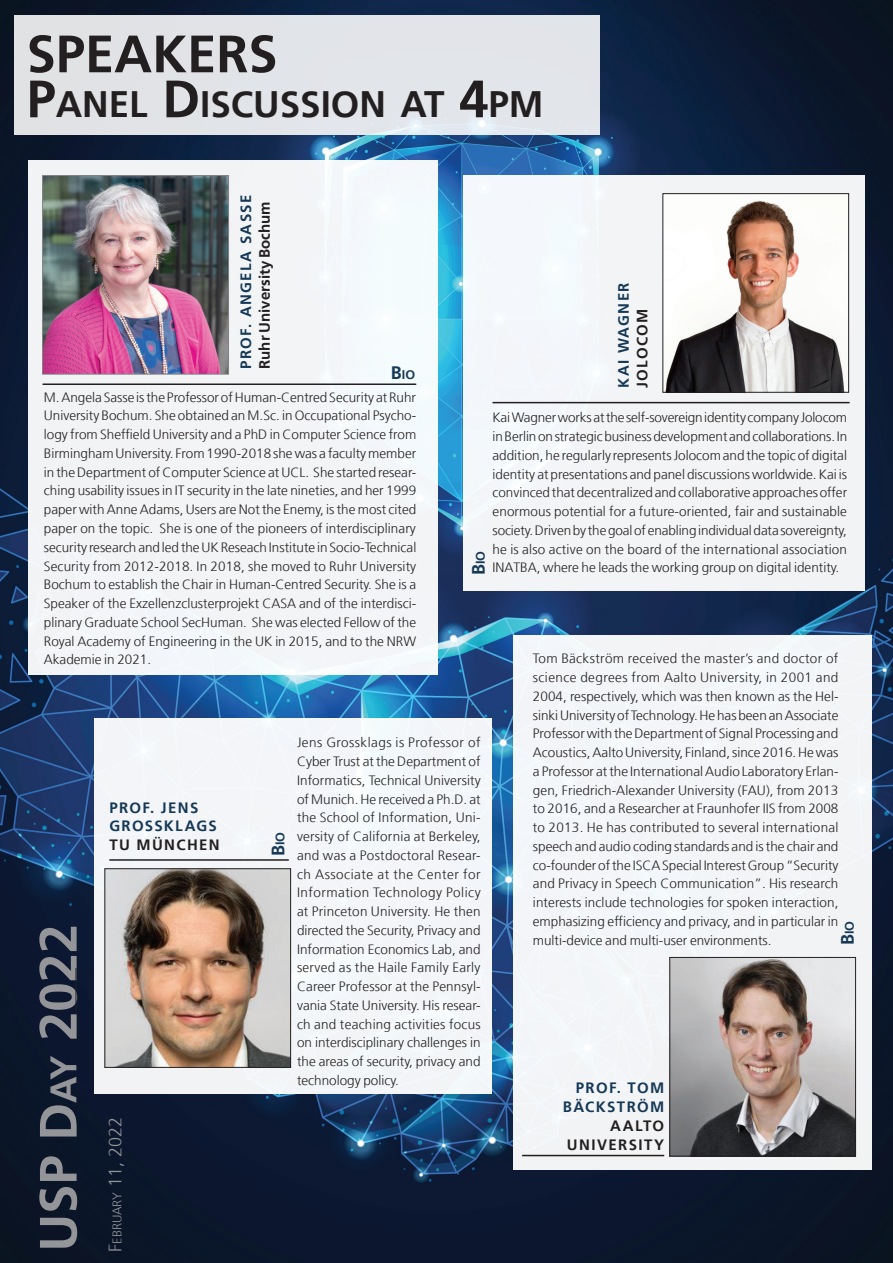
<style>
.page{position:relative;width:893px;height:1263px;background:#fff}
.page>*{position:absolute;margin:0;border:0;box-sizing:border-box;transform-origin:0 0}
.t1{font:700 52.5px "Frutiger";color:#939598}
.t2{font:700 52.5px "Frutiger";color:#231f20}
.t3{font:700 36.75px "Frutiger";color:#231f20}
.t4{font:300 18px "Frutiger";color:#939598}
.t5{font:700 15px/18.8px "Frutiger";letter-spacing:.09em;color:#153956}
.t6{font:700 15px/18.8px "Frutiger";letter-spacing:.09em;color:#231f20;text-align:right}
.t7{font:700 15px "Frutiger";color:#231f20}
.t8{font:300 13.5px/18.8px "Frutiger";color:#231f20;text-align:justify}
.t9{font:700 12.6px "Frutiger";color:#153956}
.s1{font-size:52.5px}
.s2{font-size:18px}
.s3{font-size:36.75px}
.s4{font-size:12.6px}
</style>
<div class="page">
<img style="left:0;top:0;width:893px;height:1263px">
<div style="left:463px;top:175px;width:402px;height:416px;background:#f3f4f6"></div>
<hr style="left:493px;top:402px;width:357px;height:1px;background:#231f20">
<div style="left:14px;top:15px;width:586px;height:120px;background:#e1e4e8"></div>
<img style="left:665px;top:195px;width:179px;height:195px">
<div style="left:663px;top:193px;width:186px;height:199px;border:1px solid #231f20"></div>
<div style="left:94px;top:718px;width:398px;height:376px;background:#f3f5f8"></div>
<div style="left:513px;top:636px;width:358px;height:534px;background:#f3f4f7"></div>
<img style="left:107px;top:870px;width:182px;height:195px">
<div style="left:105px;top:868px;width:186px;height:199px;border:1px solid #231f20"></div>
<img style="left:672px;top:959px;width:182px;height:195px">
<div style="left:670px;top:957px;width:186px;height:199px;border:1px solid #231f20"></div>
<hr style="left:522px;top:1155px;width:142px;height:1px;background:#231f20">
<hr style="left:109px;top:859px;width:180px;height:2px;background:#231f20">
<div style="left:28px;top:160px;width:409px;height:515px;background:#f3f4f6"></div>
<hr style="left:76px;top:968px;width:1px;height:44px;background:#231f20">
<hr style="left:43px;top:383px;width:373px;height:2px;background:#231f20">
<img style="left:44px;top:177px;width:183px;height:195px">
<div style="left:42px;top:175px;width:187px;height:199px;border:1px solid #82858a"></div>
<h1 class="t2" style="left:27px;top:23px;width:252px">SPEAKERS</h1>
<h2 class="t3" style="left:27px;top:83px;width:518px"><span class="s1">P</span>ANEL <span class="s1">D</span>ISCUSSION AT <span class="s1">4</span>PM</h2>
<p class="t5" style="left:237px;top:369px;width:176px;rotate:-90deg">PROF. ANGELA SASSE</p>
<p class="t7" style="left:256px;top:369px;width:169px;rotate:-90deg">Ruhr University Bochum</p>
<p class="t9" style="left:391px;top:367px;width:26px"><span class="s2">B</span>IO</p>
<p class="t5" style="left:614px;top:388px;width:107px;rotate:-90deg">KAI WAGNER</p>
<p class="t6" style="left:633px;top:388px;width:81px;rotate:-90deg">JOLOCOM</p>
<p class="t8" style="left:44px;top:388px;width:374px">M. Angela Sasse is the Professor of Human-Centred Security at Ruhr University Bochum. She obtained an M.Sc. in Occupational Psycho&shy;logy from Sheffield University and a PhD in Computer Science from Birmingham University. From 1990-2018 she was a faculty member in the Department of Computer Science at UCL. She started resear&shy;ching usability issues in IT security in the late nineties, and her 1999 paper with Anne Adams, Users are Not the Enemy, is the most cited paper on the topic. She is one of the pioneers of interdisciplinary security research and led the UK Reseach Institute in Socio-Technical Security from 2012-2018. In 2018, she moved to Ruhr University Bochum to establish the Chair in Human-Centred Security. She is a Speaker of the Exzellenzclusterprojekt CASA and of the interdisci&shy;plinary Graduate School SecHuman. She was elected Fellow of the Royal Academy of Engineering in the UK in 2015, and to the NRW Akademie in 2021.</p>
<p class="t9" style="left:473px;top:575px;width:26px;rotate:-90deg"><span class="s2">B</span>IO</p>
<h1 class="t1" style="left:28px;top:1252px;width:329px;rotate:-90deg">USP D<span class="s3">AY</span> 2022</h1>
<p class="t5" style="left:109px;top:798px;width:109px">PROF. JENS<br>GROSSKLAGS</p>
<p class="t6" style="left:109px;top:835px;width:112px">TU MÜNCHEN</p>
<h3 class="t4" style="left:105px;top:1252px;width:136px;rotate:-90deg">F<span class="s4">ebruary</span> 11, 2022</h3>
<p class="t9" style="left:273px;top:856px;width:26px;rotate:-90deg"><span class="s2">B</span>IO</p>
<p class="t8" style="left:297px;top:733px;width:185px">Jens Grossklags is Professor of Cyber Trust at the Department of Informatics, Technical University of Munich. He received a Ph.D. at the School of Information, Uni&shy;versity of California at Berkeley, and was a Postdoctoral Resear&shy;ch Associate at the Center for Information Technology Policy at Princeton University. He then directed the Security, Privacy and Information Economics Lab, and served as the Haile Family Early Career Professor at the Pennsyl&shy;vania State University. His resear&shy;ch and teaching activities focus on interdisciplinary challenges in the areas of security, privacy and technology policy.</p>
<p class="t8" style="left:493px;top:408px;width:356px">Kai Wagner works at the self-sovereign identity company Jolocom in Berlin on strategic business development and collaborations. In addition, he regularly represents Jolocom and the topic of digital identity at presentations and panel discussions worldwide. Kai is convinced that decentralized and collaborative approaches offer enormous potential for a future-oriented, fair and sustainable society. Driven by the goal of enabling individual data sovereignty, he is also active on the board of the international association INATBA, where he leads the working group on digital identity.</p>
<p class="t8" style="left:533px;top:649px;width:307px">Tom Bäckström received the master’s and doctor of science degrees from Aalto University, in 2001 and 2004, respectively, which was then known as the Hel&shy;sinki University of Technology. He has been an Associate Professor with the Department of Signal Processing and Acoustics, Aalto University, Finland, since 2016. He was a Professor at the International Audio Laboratory Erlan&shy;gen, Friedrich-Alexander University (FAU), from 2013 to 2016, and a Researcher at Fraunhofer IIS from 2008 to 2013. He has contributed to several international speech and audio coding standards and is the chair and co-founder of the ISCA Special Interest Group “Security and Privacy in Speech Communication”. His research interests include technologies for spoken interaction, emphasizing efficiency and privacy, and in particular in multi-device and multi-user environments.</p>
<p class="t9" style="left:842px;top:945px;width:26px;rotate:-90deg"><span class="s2">B</span>IO</p>
<p class="t5" style="left:563px;top:1079px;width:103px;text-align:right">PROF. TOM<br>BÄCKSTRÖM</p>
<p class="t6" style="left:567px;top:1116px;width:99px">AALTO<br>UNIVERSITY</p>
</div>
